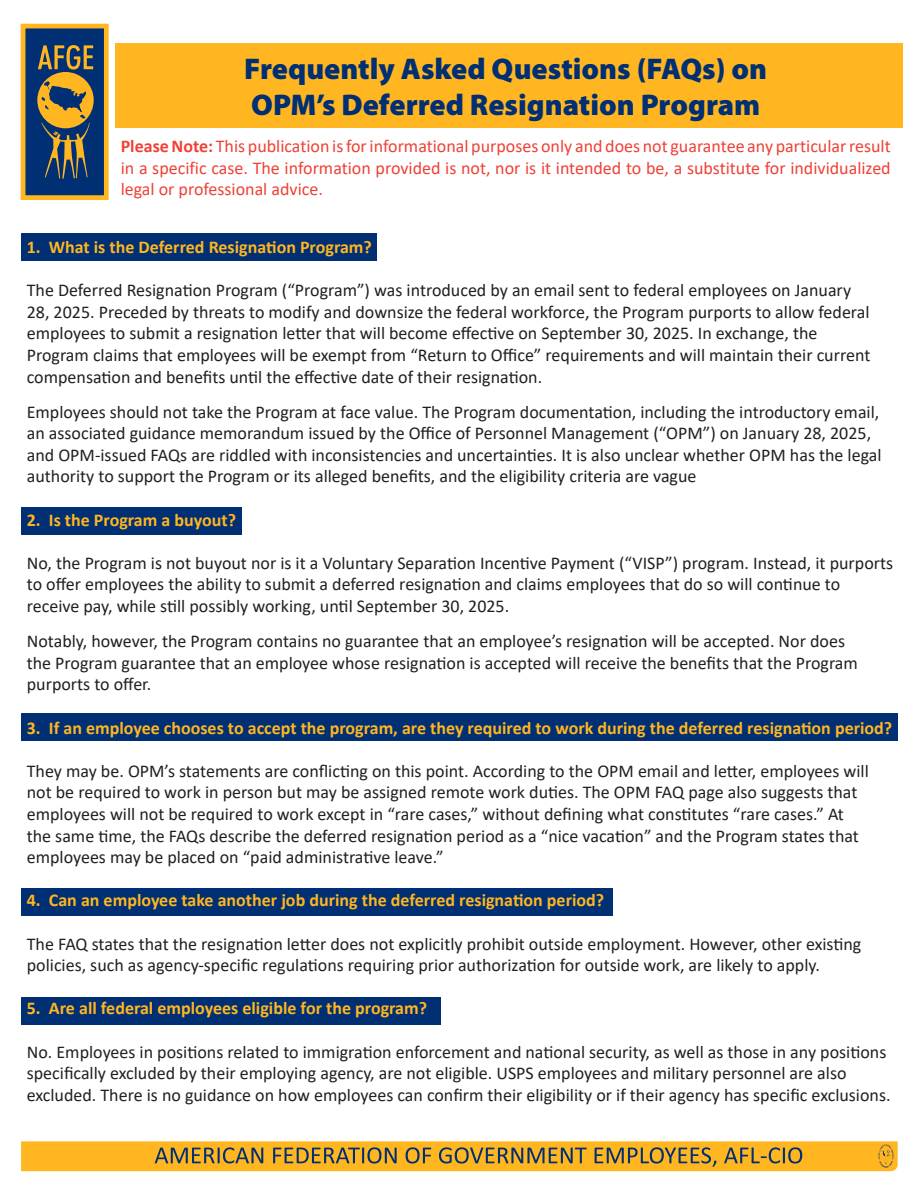
<style>
.page{position:relative;width:918px;height:1188px;background:#fff}
.page>*{position:absolute;margin:0;border:0;box-sizing:border-box;transform-origin:0 0}
.t1{font:900 30px/36px "Myriad Pro";color:#002f73}
.bullet{font:18px/21.6px "Calibri";color:#231f20}
.bullet-2{font:700 18px "Calibri";color:#ffb620}
.bulllet{font:18px/21.6px "Calibri";color:#ef4135;text-align:justify}
.s1{font-weight:700}
</style>
<div class="page">
<div style="left:21px;top:997px;width:419px;height:28px;background:#002f73"></div>
<div style="left:115px;top:43px;width:788px;height:84px;background:#ffb620"></div>
<div style="left:23px;top:26px;width:83px;height:172px;background:#002f73"></div>
<svg style="left:37px;top:45px;width:57px;height:134px"></svg>
<div style="left:21px;top:24px;width:88px;height:176px;border:5px solid #ffb620"></div>
<div style="left:21px;top:233px;width:356px;height:28px;background:#002f73"></div>
<div style="left:21px;top:507px;width:221px;height:28px;background:#002f73"></div>
<div style="left:21px;top:714px;width:877px;height:27px;background:#002f73"></div>
<div style="left:21px;top:888px;width:591px;height:28px;background:#002f73"></div>
<svg style="left:21px;top:1141px;width:877px;height:30px;background:#dfa62d"></svg>
<p class="t1" style="left:244px;top:50px;width:525px">Frequently Asked Questions (FAQs) on<br>OPM’s Deferred Resignation Program</p>
<p class="bulllet" style="left:121px;top:135px;width:772px"><span class="s1">Please Note:</span> This publication is for informational purposes only and does not guarantee any particular result in a specific case. The information provided is not, nor is it intended to be, a substitute for individualized legal or professional advice.</p>
<p class="bullet-2" style="left:27px;top:234px;width:347px">1. What is the Deferred Resignation Program?</p>
<p class="bullet" style="left:27px;top:279px;width:845px">The Deferred Resignation Program (“Program”) was introduced by an email sent to federal employees on January 28, 2025. Preceded by threats to modify and downsize the federal workforce, the Program purports to allow federal employees to submit a resignation letter that will become effective on September 30, 2025. In exchange, the Program claims that employees will be exempt from “Return to Office” requirements and will maintain their current compensation and benefits until the effective date of their resignation.</p>
<p class="bullet" style="left:27px;top:400px;width:856px">Employees should not take the Program at face value. The Program documentation, including the introductory email, an associated guidance memorandum issued by the Office of Personnel Management (“OPM”) on January 28, 2025, and OPM-issued FAQs are riddled with inconsistencies and uncertainties. It is also unclear whether OPM has the legal authority to support the Program or its alleged benefits, and the eligibility criteria are vague</p>
<p class="bullet-2" style="left:27px;top:507px;width:211px">2. Is the Program a buyout?</p>
<p class="bullet" style="left:27px;top:552px;width:868px">No, the Program is not buyout nor is it a Voluntary Separation Incentive Payment (“VISP”) program. Instead, it purports to offer employees the ability to submit a deferred resignation and claims employees that do so will continue to receive pay, while still possibly working, until September 30, 2025.</p>
<p class="bullet" style="left:27px;top:630px;width:833px">Notably, however, the Program contains no guarantee that an employee’s resignation will be accepted. Nor does the Program guarantee that an employee whose resignation is accepted will receive the benefits that the Program purports to offer.</p>
<p class="bullet-2" style="left:27px;top:715px;width:867px">3. If an employee chooses to accept the program, are they required to work during the deferred resignation period?</p>
<p class="bullet" style="left:27px;top:759px;width:844px">They may be. OPM’s statements are conflicting on this point. According to the OPM email and letter, employees will not be required to work in person but may be assigned remote work duties. The OPM FAQ page also suggests that employees will not be required to work except in “rare cases,” without defining what constitutes “rare cases.” At the same time, the FAQs describe the deferred resignation period as a “nice vacation” and the Program states that employees may be placed on “paid administrative leave.”</p>
<p class="bullet-2" style="left:27px;top:888px;width:579px">4. Can an employee take another job during the deferred resignation period?</p>
<p class="bullet" style="left:27px;top:932px;width:836px">The FAQ states that the resignation letter does not explicitly prohibit outside employment. However, other existing policies, such as agency-specific regulations requiring prior authorization for outside work, are likely to apply.</p>
<p class="bullet-2" style="left:27px;top:996px;width:402px">5. Are all federal employees eligible for the program?</p>
<p class="bullet" style="left:27px;top:1040px;width:865px">No. Employees in positions related to immigration enforcement and national security, as well as those in any positions specifically excluded by their employing agency, are not eligible. USPS employees and military personnel are also excluded. There is no guidance on how employees can confirm their eligibility or if their agency has specific exclusions.</p>
</div>
